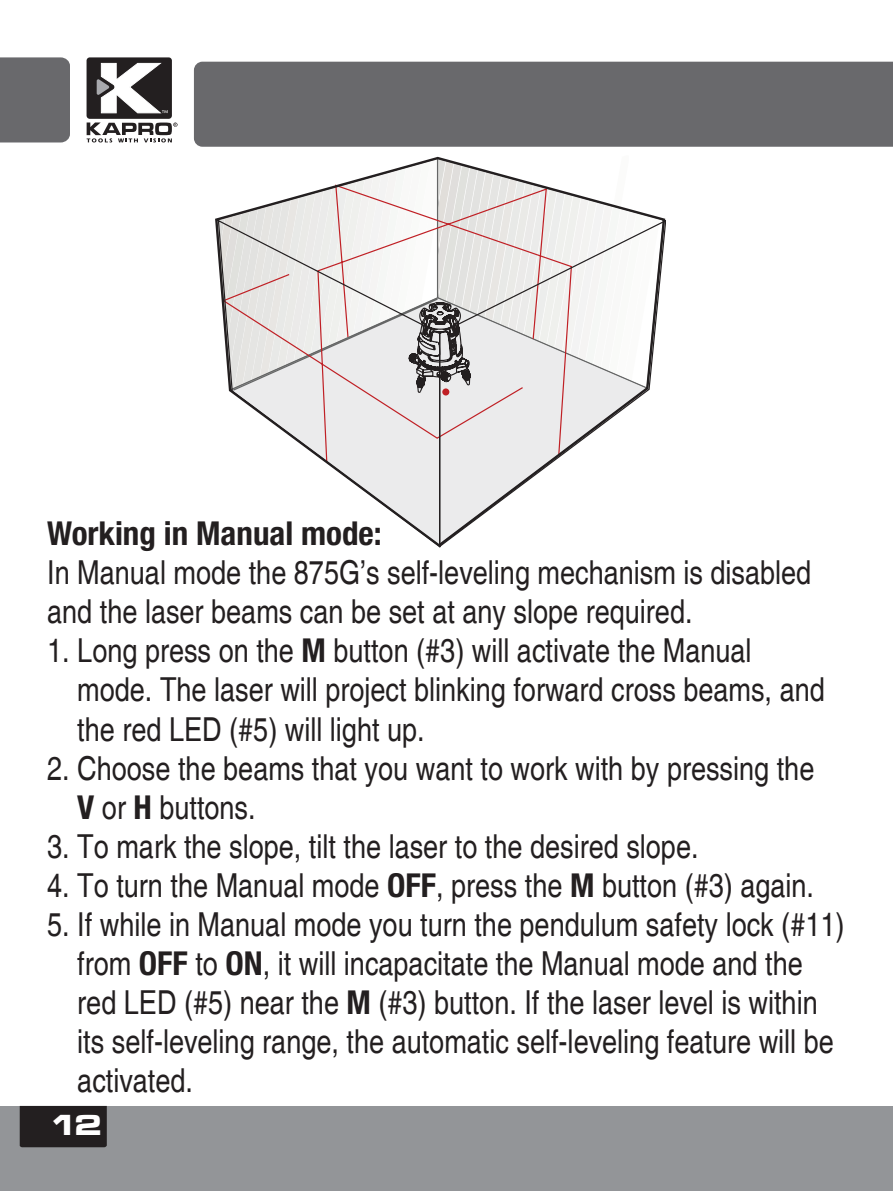
<style>
.page{position:relative;width:893px;height:1191px;background:#fff}
.page>*{position:absolute;margin:0;border:0;box-sizing:border-box;transform-origin:0 0}
.t1{font:condensed 33px/39px "Helvetica";color:#231f20}
.t2{font:700 condensed 33px "Helvetica Neue";color:#231f20}
.t3{font:30px "Microgramma D Bold Exte";color:#fff}
.s1{font-family:"Helvetica Neue";font-weight:700}
</style>
<div class="page">
<div style="left:87px;top:57px;width:85px;height:62px;background:#231f20;border-radius:3px"></div>
<svg style="left:87px;top:122px;width:90px;height:20px"></svg>
<svg style="left:97px;top:63px;width:71px;height:50px"></svg>
<div style="left:0;top:57px;width:70px;height:85px;background:#69696c"></div>
<div style="left:194px;top:62px;width:699px;height:85px;background:#69696c"></div>
<div style="left:0;top:1106px;width:893px;height:85px;background:#939598"></div>
<div style="left:20px;top:1106px;width:87px;height:41px;background:#231f20"></div>
<svg style="left:233px;top:219px;width:433px;height:328px"></svg>
<svg style="left:217px;top:156px;width:446px;height:238px"></svg>
<p class="t2" style="left:47px;top:513px;width:336px">Working in Manual mode:</p>
<p class="t1" style="left:47px;top:553px;width:766px">In Manual mode the 875G’s self-leveling mechanism is disabled and the laser beams can be set at any slope required.</p>
<p class="t1" style="left:77px;top:631px;width:749px;text-indent:-30px">1. Long press on the <span class="s1">M</span> button (#3) will activate the Manual mode. The laser will project blinking forward cross beams, and the red LED (#5) will light up.</p>
<p class="t1" style="left:77px;top:748px;width:739px;text-indent:-30px">2. Choose the beams that you want to work with by pressing the<br><span class="s1">V</span> or <span class="s1">H</span> buttons.</p>
<p class="t1" style="left:47px;top:826px;width:653px">3. To mark the slope, tilt the laser to the desired slope.</p>
<p class="t1" style="left:47px;top:865px;width:768px">4. To turn the Manual mode <span class="s1">OFF</span>, press the <span class="s1">M</span> button (#3) again.</p>
<p class="t1" style="left:77px;top:904px;width:769px;text-indent:-30px">5. If while in Manual mode you turn the pendulum safety lock (#11) from <span class="s1">OFF</span> to <span class="s1">ON</span>, it will incapacitate the Manual mode and the red LED (#5) near the <span class="s1">M</span> (#3) button. If the laser level is within its self-leveling range, the automatic self-leveling feature will be activated.</p>
<p class="t3" style="left:50px;top:1104px;width:53px">12</p>
</div>
